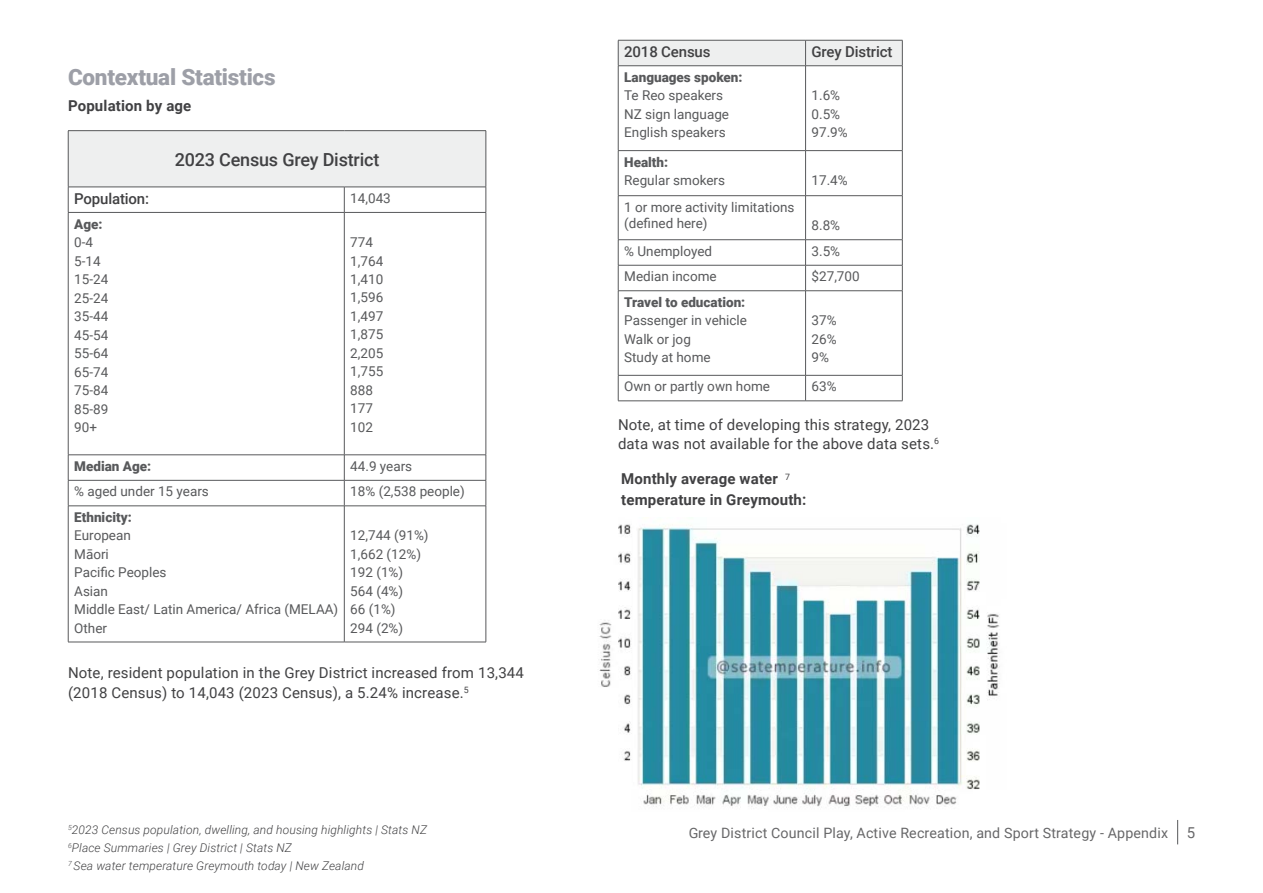
<style>
.page{position:relative;width:1263px;height:893px;background:#fff}
.page>*{position:absolute;margin:0;border:0;box-sizing:border-box;transform-origin:0 0}
.t1{font:900 22.5px "Roboto";letter-spacing:-.01em;color:#9d9fa7}
.t2{font:500 18px "Roboto";letter-spacing:-.01em;color:#414143}
.t3{font:15px/19.5px "Roboto";letter-spacing:.01em;color:#414143}
.t4{font:700 15px/21px "Roboto";letter-spacing:.01em;color:#414143}
.t5{font:500 15px "Roboto";letter-spacing:-.01em;color:#414143}
.t6{font:14.25px "Roboto";letter-spacing:.01em;color:#414143}
.t7{font:13.5px/18.5px "Roboto";color:#58595b}
.t8{font:900 13.5px "Roboto";color:#58595b}
.t9{font:italic 300 12px/18px "Roboto";letter-spacing:.01em;color:#414143}
.t10{font:8.7px "Roboto";color:#414143}
.s1{font-size:15px}
</style>
<div class="page">
<svg style="left:1177px;top:820px;width:1px;height:24px"></svg>
<div style="left:68px;top:131px;width:418px;height:56px;background:#eeefef"></div>
<hr style="left:68px;top:130px;width:276px;height:1px;background:#58595b">
<hr style="left:68px;top:131px;width:1px;height:56px;background:#58595b">
<hr style="left:344px;top:130px;width:142px;height:1px;background:#58595b">
<hr style="left:486px;top:131px;width:1px;height:56px;background:#58595b">
<hr style="left:68px;top:187px;width:276px;height:1px;background:#58595b">
<svg style="left:68px;top:187px;width:1px;height:25px"></svg>
<hr style="left:344px;top:187px;width:142px;height:1px;background:#58595b">
<svg style="left:344px;top:187px;width:1px;height:25px"></svg>
<svg style="left:486px;top:187px;width:1px;height:25px"></svg>
<hr style="left:68px;top:212px;width:276px;height:1px;background:#58595b">
<hr style="left:68px;top:213px;width:1px;height:242px;background:#58595b">
<hr style="left:68px;top:455px;width:276px;height:1px;background:#58595b">
<hr style="left:68px;top:480px;width:276px;height:1px;background:#58595b">
<svg style="left:68px;top:455px;width:1px;height:51px"></svg>
<hr style="left:68px;top:506px;width:276px;height:1px;background:#58595b">
<hr style="left:68px;top:506px;width:1px;height:136px;background:#58595b">
<hr style="left:68px;top:642px;width:276px;height:1px;background:#58595b">
<hr style="left:344px;top:212px;width:142px;height:1px;background:#58595b">
<hr style="left:344px;top:213px;width:1px;height:242px;background:#58595b">
<hr style="left:344px;top:455px;width:142px;height:1px;background:#58595b">
<hr style="left:344px;top:480px;width:142px;height:1px;background:#58595b">
<svg style="left:344px;top:455px;width:1px;height:51px"></svg>
<hr style="left:344px;top:506px;width:142px;height:1px;background:#58595b">
<hr style="left:344px;top:506px;width:1px;height:136px;background:#58595b">
<hr style="left:344px;top:642px;width:142px;height:1px;background:#58595b">
<hr style="left:486px;top:213px;width:1px;height:242px;background:#58595b">
<svg style="left:486px;top:455px;width:1px;height:51px"></svg>
<hr style="left:486px;top:506px;width:1px;height:136px;background:#58595b">
<hr style="left:618px;top:66px;width:1px;height:84px;background:#58595b">
<hr style="left:618px;top:150px;width:187px;height:1px;background:#58595b">
<hr style="left:618px;top:151px;width:1px;height:44px;background:#58595b">
<hr style="left:618px;top:195px;width:187px;height:1px;background:#58595b">
<hr style="left:618px;top:196px;width:1px;height:44px;background:#58595b">
<hr style="left:618px;top:239px;width:187px;height:1px;background:#58595b">
<hr style="left:618px;top:265px;width:187px;height:1px;background:#58595b">
<svg style="left:618px;top:240px;width:1px;height:50px"></svg>
<hr style="left:618px;top:290px;width:187px;height:1px;background:#58595b">
<hr style="left:618px;top:291px;width:1px;height:84px;background:#58595b">
<hr style="left:618px;top:375px;width:187px;height:1px;background:#58595b">
<svg style="left:618px;top:375px;width:1px;height:26px"></svg>
<hr style="left:618px;top:401px;width:187px;height:1px;background:#58595b">
<hr style="left:805px;top:66px;width:1px;height:84px;background:#58595b">
<hr style="left:805px;top:150px;width:97px;height:1px;background:#58595b">
<hr style="left:805px;top:151px;width:1px;height:44px;background:#58595b">
<hr style="left:805px;top:195px;width:97px;height:1px;background:#58595b">
<hr style="left:805px;top:196px;width:1px;height:44px;background:#58595b">
<hr style="left:805px;top:239px;width:97px;height:1px;background:#58595b">
<hr style="left:805px;top:265px;width:97px;height:1px;background:#58595b">
<svg style="left:805px;top:240px;width:1px;height:50px"></svg>
<hr style="left:805px;top:290px;width:97px;height:1px;background:#58595b">
<hr style="left:805px;top:291px;width:1px;height:84px;background:#58595b">
<hr style="left:805px;top:375px;width:97px;height:1px;background:#58595b">
<svg style="left:805px;top:375px;width:1px;height:26px"></svg>
<hr style="left:805px;top:401px;width:97px;height:1px;background:#58595b">
<hr style="left:902px;top:66px;width:1px;height:84px;background:#58595b">
<hr style="left:902px;top:151px;width:1px;height:44px;background:#58595b">
<hr style="left:902px;top:196px;width:1px;height:44px;background:#58595b">
<svg style="left:902px;top:240px;width:1px;height:51px"></svg>
<hr style="left:902px;top:291px;width:1px;height:84px;background:#58595b">
<svg style="left:902px;top:375px;width:1px;height:26px"></svg>
<div style="left:618px;top:40px;width:285px;height:26px;background:#eeefef"></div>
<hr style="left:618px;top:65px;width:187px;height:1px;background:#58595b">
<hr style="left:805px;top:65px;width:97px;height:1px;background:#58595b">
<img style="left:599px;top:524px;width:401px;height:284px">
<h1 class="t1" style="left:68px;top:61px;width:209px">Contextual Statistics</h1>
<p class="t4" style="left:68px;top:94px;width:125px">Population by age</p>
<h2 class="t2" style="left:175px;top:147px;width:206px">2023 Census Grey District</h2>
<p class="t5" style="left:74px;top:188px;width:76px">Population:</p>
<p class="t7" style="left:350px;top:189px;width:42px">14,043</p>
<p class="t8" style="left:74px;top:214px;width:30px">Age:</p>
<p class="t7" style="left:74px;top:233px;width:36px">0-4<br>5-14<br>15-24<br>25-24<br>35-44<br>45-54<br>55-64<br>65-74<br>75-84<br>85-89<br>90+</p>
<p class="t7" style="left:350px;top:232px;width:34px">774<br>1,764<br>1,410<br>1,596<br>1,497<br>1,875<br>2,205<br>1,755<br>888<br>177<br>102</p>
<p class="t8" style="left:74px;top:457px;width:78px">Median Age:</p>
<p class="t7" style="left:350px;top:456px;width:63px">44.9 years</p>
<p class="t7" style="left:74px;top:482px;width:136px">% aged under 15 years</p>
<p class="t7" style="left:350px;top:482px;width:116px">18% (2,538 people)</p>
<p class="t8" style="left:74px;top:508px;width:59px">Ethnicity:</p>
<p class="t7" style="left:74px;top:526px;width:266px">European<br>Māori<br>Pacific Peoples<br>Asian<br>Middle East/ Latin America/ Africa (MELAA)<br>Other</p>
<p class="t7" style="left:350px;top:526px;width:80px">12,744 (91%)<br>1,662 (12%)<br>192 (1%)<br>564 (4%)<br>66 (1%)<br>294 (2%)</p>
<p class="t3" style="left:68px;top:662px;width:457px">Note, resident population in the Grey District increased from 13,344 (2018 Census) to 14,043 (2023 Census), a 5.24% increase.<sup>5</sup></p>
<p class="t9" style="left:68px;top:820px;width:360px"><sup>5</sup>2023 Census population, dwelling, and housing highlights | Stats NZ<br><sup>6</sup>Place Summaries | Grey District | Stats NZ<br><sup>7</sup> Sea water temperature Greymouth today | New Zealand</p>
<p class="t5" style="left:624px;top:42px;width:88px">2018 Census</p>
<p class="t5" style="left:811px;top:42px;width:82px">Grey District</p>
<p class="t8" style="left:624px;top:68px;width:120px">Languages spoken:</p>
<p class="t7" style="left:624px;top:86px;width:106px">Te Reo speakers<br>NZ sign language<br>English speakers</p>
<p class="t7" style="left:811px;top:86px;width:38px">1.6%<br>0.5%<br>97.9%</p>
<p class="t8" style="left:624px;top:152px;width:46px">Health:</p>
<p class="t7" style="left:624px;top:171px;width:102px">Regular smokers</p>
<p class="t7" style="left:811px;top:171px;width:38px">17.4%</p>
<p class="t7" style="left:624px;top:198px;width:172px;line-height:16.5px">1 or more activity limitations (defined here)</p>
<p class="t7" style="left:811px;top:216px;width:30px">8.8%</p>
<p class="t7" style="left:624px;top:241px;width:89px">% Unemployed</p>
<p class="t7" style="left:811px;top:241px;width:30px">3.5%</p>
<p class="t7" style="left:624px;top:267px;width:94px">Median income</p>
<p class="t7" style="left:811px;top:267px;width:50px">$27,700</p>
<p class="t8" style="left:624px;top:293px;width:123px">Travel to education:</p>
<p class="t7" style="left:624px;top:311px;width:124px">Passenger in vehicle<br>Walk or jog<br>Study at home</p>
<p class="t7" style="left:811px;top:311px;width:27px;text-align:justify">37% 26% 9%</p>
<p class="t7" style="left:624px;top:377px;width:147px">Own or partly own home</p>
<p class="t7" style="left:811px;top:377px;width:27px">63%</p>
<p class="t3" style="left:618px;top:414px;width:323px">Note, at time of developing this strategy, 2023 data was not available for the above data sets.<sup>6</sup></p>
<p class="t10" style="left:785px;top:471px;width:6px">7</p>
<p class="t4" style="left:621px;top:468px;width:187px">Monthly average water temperature in Greymouth:</p>
<p class="t6" style="left:688px;top:823px;width:508px">Grey District Council Play, Active Recreation, and Sport Strategy - Appendix <span class="s1">5</span></p>
</div>
